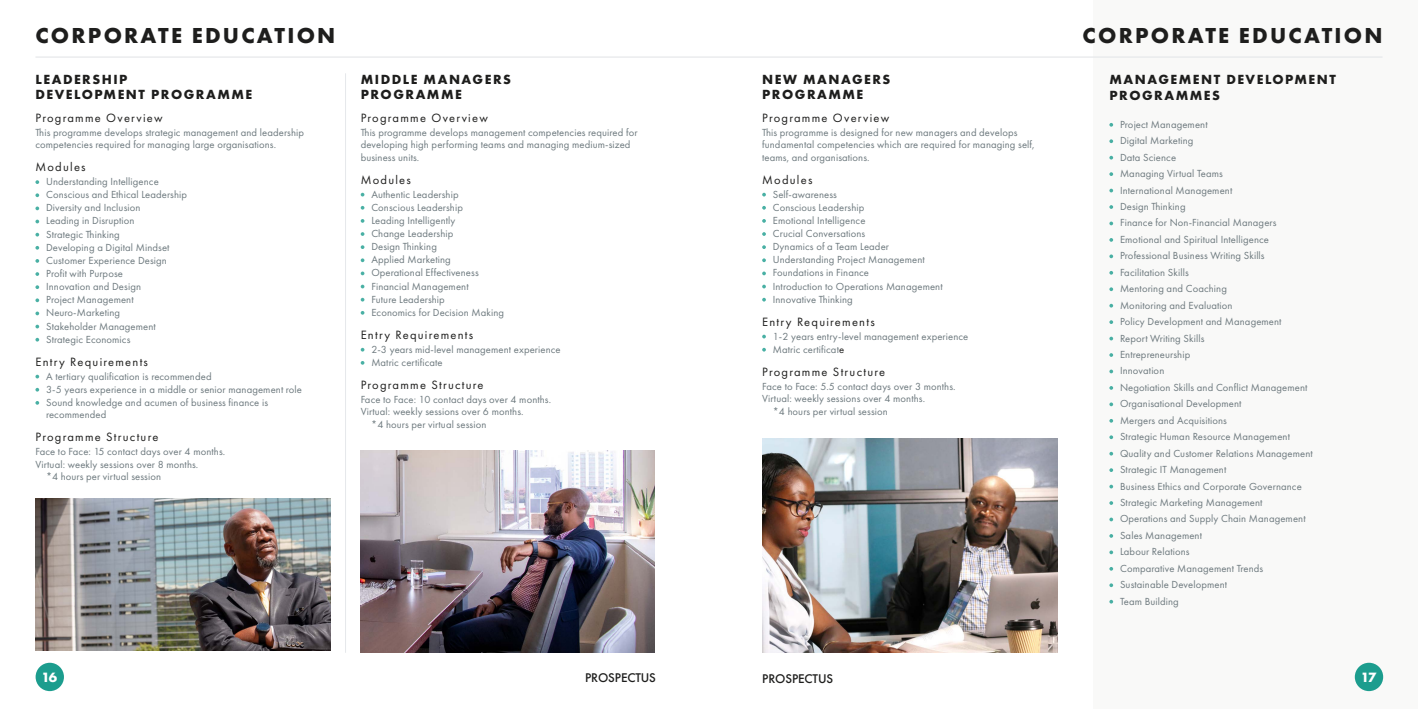
<style>
.page{position:relative;width:1418px;height:709px;background:#fff}
.page>*{position:absolute;margin:0;border:0;box-sizing:border-box;transform-origin:0 0}
.t1{font:700 22.5px "Futura PT";letter-spacing:.1em;color:#1e1e1d}
.t2{font:700 14px "Futura PT";color:#fff}
.t3{font:700 13.75px/15px "Futura PT";letter-spacing:.11em;color:#1e1e1d}
.t4{font:500 13.12px "Futura PT";letter-spacing:-.01em;color:#1e1e1d}
.t5{font:12.5px "Futura PT";letter-spacing:.1em;color:#1e1e1d}
.t6{font:10.62px/13.1px "Futura PT";letter-spacing:.01em;color:#6d797e}
.s1{color:#1e1e1d}
</style>
<div class="page">
<div style="left:1092px;top:0;width:325px;height:709px;background:#f9f9f8"></div>
<svg style="left:1109px;top:123px;width:4px;height:4px"></svg>
<svg style="left:1109px;top:139px;width:4px;height:4px"></svg>
<svg style="left:1109px;top:156px;width:4px;height:3px"></svg>
<svg style="left:1109px;top:172px;width:4px;height:4px"></svg>
<svg style="left:1109px;top:189px;width:4px;height:3px"></svg>
<svg style="left:1109px;top:205px;width:4px;height:4px"></svg>
<svg style="left:1109px;top:221px;width:4px;height:4px"></svg>
<svg style="left:1109px;top:238px;width:4px;height:4px"></svg>
<svg style="left:1109px;top:254px;width:4px;height:4px"></svg>
<svg style="left:1109px;top:271px;width:4px;height:4px"></svg>
<svg style="left:1109px;top:287px;width:4px;height:4px"></svg>
<svg style="left:1109px;top:304px;width:4px;height:3px"></svg>
<svg style="left:1109px;top:320px;width:4px;height:4px"></svg>
<svg style="left:1109px;top:337px;width:4px;height:3px"></svg>
<svg style="left:1109px;top:353px;width:4px;height:4px"></svg>
<svg style="left:1109px;top:369px;width:4px;height:4px"></svg>
<svg style="left:1109px;top:386px;width:4px;height:4px"></svg>
<svg style="left:1109px;top:402px;width:4px;height:4px"></svg>
<svg style="left:1109px;top:419px;width:4px;height:3px"></svg>
<svg style="left:1109px;top:435px;width:4px;height:4px"></svg>
<svg style="left:1109px;top:452px;width:4px;height:3px"></svg>
<svg style="left:1109px;top:468px;width:4px;height:4px"></svg>
<svg style="left:1109px;top:484px;width:4px;height:4px"></svg>
<svg style="left:1109px;top:501px;width:4px;height:4px"></svg>
<svg style="left:1109px;top:517px;width:4px;height:4px"></svg>
<svg style="left:1109px;top:534px;width:4px;height:4px"></svg>
<svg style="left:1109px;top:550px;width:4px;height:4px"></svg>
<svg style="left:1109px;top:567px;width:4px;height:3px"></svg>
<svg style="left:1109px;top:583px;width:4px;height:4px"></svg>
<svg style="left:1109px;top:600px;width:4px;height:3px"></svg>
<div style="left:36px;top:662px;width:28px;height:29px;background:#1c9d8e;border-radius:50%"></div>
<div style="left:1354px;top:662px;width:29px;height:29px;background:#1c9d8e;border-radius:50%"></div>
<hr style="left:35px;top:56px;width:1347px;height:2px;background:#e6e8eb">
<svg style="left:762px;top:193px;width:4px;height:3px"></svg>
<svg style="left:762px;top:206px;width:4px;height:4px"></svg>
<svg style="left:762px;top:219px;width:4px;height:4px"></svg>
<svg style="left:762px;top:232px;width:4px;height:4px"></svg>
<svg style="left:762px;top:245px;width:4px;height:4px"></svg>
<svg style="left:762px;top:258px;width:4px;height:4px"></svg>
<svg style="left:762px;top:271px;width:4px;height:4px"></svg>
<svg style="left:762px;top:285px;width:4px;height:3px"></svg>
<svg style="left:762px;top:298px;width:4px;height:3px"></svg>
<svg style="left:762px;top:335px;width:4px;height:3px"></svg>
<svg style="left:762px;top:348px;width:4px;height:3px"></svg>
<img style="left:762px;top:439px;width:295px;height:214px">
<svg style="left:361px;top:206px;width:3px;height:4px"></svg>
<svg style="left:361px;top:219px;width:3px;height:4px"></svg>
<svg style="left:361px;top:232px;width:3px;height:4px"></svg>
<svg style="left:361px;top:245px;width:3px;height:4px"></svg>
<svg style="left:361px;top:258px;width:3px;height:4px"></svg>
<svg style="left:361px;top:271px;width:3px;height:4px"></svg>
<svg style="left:361px;top:311px;width:3px;height:4px"></svg>
<svg style="left:361px;top:361px;width:3px;height:4px"></svg>
<img style="left:361px;top:450px;width:293px;height:203px">
<hr style="left:345px;top:73px;width:1px;height:580px;background:#e6e8eb">
<svg style="left:35px;top:180px;width:4px;height:4px"></svg>
<svg style="left:35px;top:193px;width:4px;height:4px"></svg>
<svg style="left:35px;top:206px;width:4px;height:4px"></svg>
<svg style="left:35px;top:220px;width:4px;height:3px"></svg>
<svg style="left:35px;top:233px;width:4px;height:3px"></svg>
<svg style="left:35px;top:246px;width:4px;height:4px"></svg>
<svg style="left:35px;top:259px;width:4px;height:4px"></svg>
<svg style="left:35px;top:272px;width:4px;height:4px"></svg>
<svg style="left:35px;top:285px;width:4px;height:4px"></svg>
<svg style="left:35px;top:298px;width:4px;height:4px"></svg>
<svg style="left:35px;top:311px;width:4px;height:4px"></svg>
<svg style="left:35px;top:325px;width:4px;height:3px"></svg>
<svg style="left:35px;top:338px;width:4px;height:3px"></svg>
<svg style="left:35px;top:375px;width:4px;height:3px"></svg>
<svg style="left:35px;top:388px;width:4px;height:3px"></svg>
<svg style="left:35px;top:401px;width:4px;height:4px"></svg>
<img style="left:36px;top:498px;width:295px;height:152px">
<h1 class="t1" style="left:35px;top:21px;width:301px">CORPORATE EDUCATION</h1>
<h1 class="t1" style="left:1082px;top:21px;width:301px">CORPORATE EDUCATION</h1>
<p class="t3" style="left:762px;top:71px;width:130px">NEW MANAGERS<br>PROGRAMME</p>
<p class="t5" style="left:762px;top:110px;width:129px">Programme Overview</p>
<p class="t6" style="left:762px;top:126px;width:274px;line-height:12.5px">This programme is designed for new managers and develops fundamental competencies which are required for managing self, teams, and organisations.</p>
<p class="t5" style="left:762px;top:172px;width:52px">Modules</p>
<p class="t6" style="left:772px;top:187px;width:171px">Self-awareness<br>Conscious Leadership<br>Emotional Intelligence<br>Crucial Conversations<br>Dynamics of a Team Leader<br>Understanding Project Management<br>Foundations in Finance<br>Introduction to Operations Management<br>Innovative Thinking</p>
<p class="t5" style="left:762px;top:314px;width:114px">Entry Requirements</p>
<p class="t6" style="left:772px;top:329px;width:197px">1-2 years entry-level management experience<br>Matric certificat<span class="s1">e</span></p>
<p class="t5" style="left:762px;top:364px;width:124px">Programme Structure</p>
<p class="t6" style="left:762px;top:379px;width:195px">Face to Face: 5.5 contact days over 3 months.</p>
<p class="t6" style="left:762px;top:392px;width:164px">Virtual: weekly sessions over 4 months.</p>
<p class="t6" style="left:772px;top:404px;width:117px">*4 hours per virtual session</p>
<p class="t3" style="left:36px;top:71px;width:218px">LEADERSHIP<br>DEVELOPMENT PROGRAMME</p>
<p class="t5" style="left:35px;top:110px;width:129px">Programme Overview</p>
<p class="t6" style="left:35px;top:126px;width:270px;line-height:12.5px">This programme develops strategic management and leadership competencies required for managing large organisations.</p>
<p class="t5" style="left:35px;top:160px;width:52px">Modules</p>
<p class="t6" style="left:46px;top:175px;width:142px">Understanding Intelligence<br>Conscious and Ethical Leadership<br>Diversity and Inclusion<br>Leading in Disruption<br>Strategic Thinking<br>Developing a Digital Mindset<br>Customer Experience Design<br>Profit with Purpose<br>Innovation and Design<br>Project Management<br>Neuro-Marketing<br>Stakeholder Management<br>Strategic Economics</p>
<p class="t5" style="left:35px;top:354px;width:114px">Entry Requirements</p>
<p class="t6" style="left:46px;top:369px;width:257px">A tertiary qualification is recommended<br>3-5 years experience in a middle or senior management role Sound knowledge and acumen of business finance is recommended</p>
<p class="t5" style="left:35px;top:430px;width:124px">Programme Structure</p>
<p class="t6" style="left:35px;top:445px;width:191px">Face to Face: 15 contact days over 4 months.</p>
<p class="t6" style="left:35px;top:457px;width:164px">Virtual: weekly sessions over 8 months.</p>
<p class="t6" style="left:46px;top:470px;width:117px">*4 hours per virtual session</p>
<p class="t3" style="left:361px;top:71px;width:152px">MIDDLE MANAGERS<br>PROGRAMME</p>
<p class="t5" style="left:361px;top:110px;width:129px">Programme Overview</p>
<p class="t6" style="left:361px;top:126px;width:278px;line-height:12.5px">This programme develops management competencies required for developing high performing teams and managing medium-sized business units.</p>
<p class="t5" style="left:361px;top:172px;width:52px">Modules</p>
<p class="t6" style="left:371px;top:187px;width:134px">Authentic Leadership<br>Conscious Leadership<br>Leading Intelligently<br>Change Leadership<br>Design Thinking<br>Applied Marketing<br>Operational Effectiveness<br>Financial Management<br>Future Leadership<br>Economics for Decision Making</p>
<p class="t5" style="left:361px;top:327px;width:114px">Entry Requirements</p>
<p class="t6" style="left:371px;top:342px;width:191px">2-3 years mid-level management experience<br>Matric certificate</p>
<p class="t5" style="left:361px;top:377px;width:124px">Programme Structure</p>
<p class="t6" style="left:361px;top:392px;width:192px">Face to Face: 10 contact days over 4 months.</p>
<p class="t6" style="left:361px;top:405px;width:164px">Virtual: weekly sessions over 6 months.</p>
<p class="t6" style="left:371px;top:417px;width:117px">*4 hours per virtual session</p>
<p class="t3" style="left:1109px;top:71px;width:228px;line-height:16.2px">MANAGEMENT DEVELOPMENT<br>PROGRAMMES</p>
<p class="t6" style="left:1120px;top:116px;width:194px;line-height:16.5px">Project Management<br>Digital Marketing<br>Data Science<br>Managing Virtual Teams<br>International Management<br>Design Thinking<br>Finance for Non-Financial Managers<br>Emotional and Spiritual Intelligence<br>Professional Business Writing Skills<br>Facilitation Skills<br>Mentoring and Coaching<br>Monitoring and Evaluation<br>Policy Development and Management<br>Report Writing Skills<br>Entrepreneurship<br>Innovation<br>Negotiation Skills and Conflict Management<br>Organisational Development<br>Mergers and Acquisitions<br>Strategic Human Resource Management<br>Quality and Customer Relations Management<br>Strategic IT Management<br>Business Ethics and Corporate Governance<br>Strategic Marketing Management<br>Operations and Supply Chain Management<br>Sales Management<br>Labour Relations<br>Comparative Management Trends<br>Sustainable Development<br>Team Building</p>
<h2 class="t2" style="left:42px;top:668px;width:17px">16</h2>
<p class="t4" style="left:585px;top:670px;width:73px">PROSPECTUS</p>
<p class="t4" style="left:762px;top:670px;width:73px">PROSPECTUS</p>
<h2 class="t2" style="left:1360px;top:668px;width:17px">17</h2>
</div>
